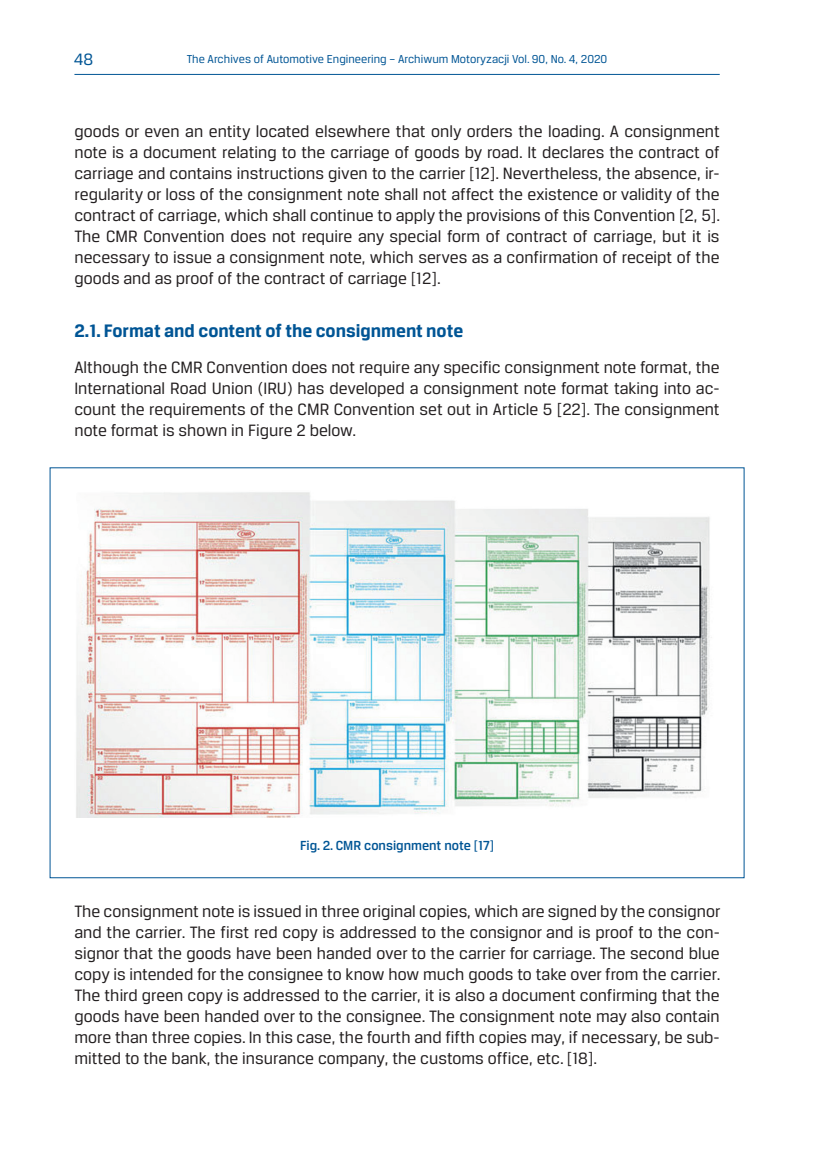
<style>
.page{position:relative;width:819px;height:1161px;background:#fff}
.page>*{position:absolute;margin:0;border:0;box-sizing:border-box;transform-origin:0 0}
.t1{font:700 19.25px "Breuer Text";color:#005595}
.t2{font:17.5px/21px "Breuer Text";color:#231f20;text-align:justify}
.t3{font:17.5px "Breuer Text";color:#005595}
.t4{font:500 14px "Breuer Text";color:#005595}
.t5{font:12.25px "Breuer Text";color:#005595}
</style>
<div class="page">
<hr style="left:74px;top:74px;width:645px;height:1px;background:#005595">
<img style="left:76px;top:492px;width:636px;height:326px">
<p class="t3" style="left:74px;top:50px;width:21px">48</p>
<p class="t5" style="left:187px;top:52px;width:422px">The Archives of Automotive Engineering – Archiwum Motoryzacji Vol. 90, No. 4, 2020</p>
<p class="t2" style="left:74px;top:121px;width:647px">goods or even an entity located elsewhere that only orders the loading. A consignment note is a document relating to the carriage of goods by road. It declares the contract of carriage and contains instructions given to the carrier [12]. Nevertheless, the absence, ir&shy;regularity or loss of the consignment note shall not affect the existence or validity of the contract of carriage, which shall continue to apply the provisions of this Convention [2, 5].<br>The CMR Convention does not require any special form of contract of carriage, but it is necessary to issue a consignment note, which serves as a confirmation of receipt of the goods and as proof of the contract of carriage [12].</p>
<p class="t1" style="left:74px;top:320px;width:390px">2.1. Format and content of the consignment note</p>
<p class="t2" style="left:74px;top:357px;width:646px">Although the CMR Convention does not require any specific consignment note format, the International Road Union (IRU) has developed a consignment note format taking into ac&shy;count the requirements of the CMR Convention set out in Article 5 [22]. The consignment note format is shown in Figure 2 below.</p>
<p class="t4" style="left:300px;top:837px;width:195px">Fig. 2. CMR consignment note [17]</p>
<p class="t2" style="left:74px;top:901px;width:647px">The consignment note is issued in three original copies, which are signed by the consignor and the carrier. The first red copy is addressed to the consignor and is proof to the con&shy;signor that the goods have been handed over to the carrier for carriage. The second blue copy is intended for the consignee to know how much goods to take over from the carrier.<br>The third green copy is addressed to the carrier, it is also a document confirming that the goods have been handed over to the consignee. The consignment note may also contain more than three copies. In this case, the fourth and fifth copies may, if necessary, be sub&shy;mitted to the bank, the insurance company, the customs office, etc. [18].</p>
</div>
